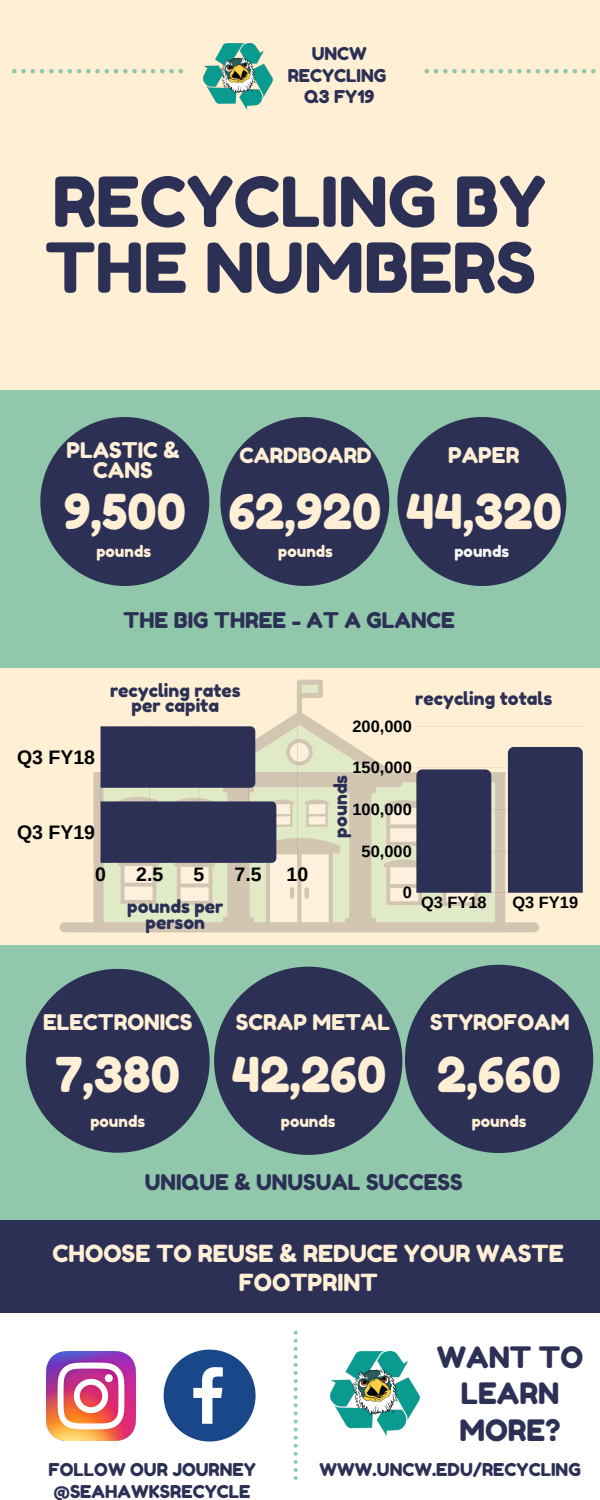
<style>
.page{position:relative;width:600px;height:1500px;background:#fff}
.page>*{position:absolute;margin:0;border:0;box-sizing:border-box;transform-origin:0 0}
.t1{font:68.8px/66px "Fredoka One";color:#2d3055}
.t2{font:48px "Fredoka One";color:#ffefd5}
.t3{font:29.5px/36.8px "Fredoka One";color:#2d3055;text-align:center}
.t4{font:23.6px/29.2px "Fredoka One";color:#ffefd5;text-align:center}
.t5{font:21.6px "Fredoka One";color:#ffefd5}
.t6{font:21.6px "Fredoka One";color:#2d3055}
.t7{font:21px "Fredoka One";color:#ffefd5}
.t8{font:700 19.5px "Arimo";color:#000}
.t9{font:18px/15.8px "Fredoka One";color:#2d3055;text-align:center}
.t10{font:17.7px/21.8px "Fredoka One";color:#2d3055;text-align:center}
.t11{font:700 16.4px "Arimo";color:#000}
.t12{font:15.7px "Fredoka One";color:#ffefd5}
.t13{font:15.7px "Fredoka One";color:#f6f6f6}
</style>
<div class="page">
<div style="left:0;top:945px;width:600px;height:277px;background:#91c8ab"></div>
<div style="left:0;top:1220px;width:600px;height:93px;background:#2d3055"></div>
<div style="left:0;top:668px;width:600px;height:277px;background:#ffefd5"></div>
<div style="left:0;top:390px;width:600px;height:278px;background:#91c8ab"></div>
<svg style="left:40px;top:417px;width:169px;height:169px"></svg>
<svg style="left:220px;top:417px;width:169px;height:169px"></svg>
<svg style="left:397px;top:417px;width:169px;height:169px"></svg>
<svg style="left:294px;top:1331px;width:4px;height:149px"></svg>
<div style="left:0;top:0;width:600px;height:390px;background:#ffefd5"></div>
<svg style="left:12px;top:69px;width:171px;height:5px"></svg>
<svg style="left:425px;top:69px;width:171px;height:5px"></svg>
<img style="left:203px;top:43px;width:69px;height:66px">
<svg style="left:26px;top:965px;width:567px;height:190px"></svg>
<img style="left:330px;top:1351px;width:90px;height:85px">
<img style="left:47px;top:1351px;width:89px;height:89px">
<svg style="left:164px;top:1350px;width:92px;height:92px"></svg>
<svg style="left:60px;top:680px;width:479px;height:252px"></svg>
<hr style="left:100px;top:726px;width:1px;height:137px;background:#000">
<hr style="left:416px;top:726px;width:167px;height:1px;background:#eedfc6">
<hr style="left:416px;top:768px;width:167px;height:1px;background:#000;opacity:.25">
<hr style="left:416px;top:809px;width:167px;height:1px;background:#000;opacity:.25">
<hr style="left:416px;top:851px;width:167px;height:1px;background:#000;opacity:.25">
<hr style="left:416px;top:893px;width:167px;height:1px;background:#000;opacity:.25">
<svg style="left:101px;top:725px;width:394px;height:197px"></svg>
<div style="left:508px;top:747px;width:75px;height:146px;background:#2d3055"></div>
<p class="t10" style="left:288px;top:43px;width:100px">UNCW<br>RECYCLING<br>Q3 FY19</p>
<h1 class="t1" style="left:45px;top:168px;width:502px">RECYCLING BY<br>THE NUMBERS</h1>
<p class="t5" style="left:66px;top:437px;width:115px">PLASTIC &amp;</p>
<p class="t7" style="left:239px;top:443px;width:134px">CARDBOARD</p>
<p class="t5" style="left:93px;top:457px;width:61px">CANS</p>
<h2 class="t2" style="left:228px;top:483px;width:335px">62,920 44,320</h2>
<p class="t5" style="left:448px;top:442px;width:73px">PAPER</p>
<h2 class="t2" style="left:64px;top:483px;width:124px">9,500</h2>
<p class="t12" style="left:96px;top:542px;width:56px">pounds</p>
<p class="t12" style="left:278px;top:542px;width:56px">pounds</p>
<p class="t13" style="left:455px;top:541px;width:56px">pounds</p>
<p class="t6" style="left:124px;top:607px;width:333px">THE BIG THREE - AT A GLANCE</p>
<p class="t8" style="left:17px;top:746px;width:80px">Q3 FY18</p>
<p class="t9" style="left:110px;top:682px;width:132px">recycling rates per capita</p>
<p class="t8" style="left:17px;top:821px;width:80px">Q3 FY19</p>
<p class="t8" style="left:95px;top:864px;width:12px">0</p>
<p class="t8" style="left:136px;top:864px;width:29px">2.5</p>
<p class="t8" style="left:194px;top:864px;width:12px">5</p>
<p class="t8" style="left:235px;top:864px;width:29px">7.5</p>
<p class="t8" style="left:287px;top:864px;width:23px">10</p>
<p class="t9" style="left:127px;top:898px;width:98px">pounds per person</p>
<p class="t9" style="left:415px;top:690px;width:138px">recycling totals</p>
<p class="t11" style="left:353px;top:717px;width:61px">200,000</p>
<p class="t11" style="left:353px;top:759px;width:61px">150,000</p>
<p class="t11" style="left:353px;top:800px;width:61px">100,000</p>
<p class="t11" style="left:362px;top:842px;width:52px">50,000</p>
<p class="t11" style="left:403px;top:883px;width:11px">0</p>
<p class="t9" style="left:333px;top:838px;width:64px;rotate:-90deg">pounds</p>
<p class="t11" style="left:421px;top:893px;width:67px">Q3 FY18</p>
<p class="t11" style="left:513px;top:893px;width:67px">Q3 FY19</p>
<p class="t5" style="left:43px;top:1009px;width:151px">ELECTRONICS</p>
<p class="t5" style="left:236px;top:1009px;width:156px">SCRAP METAL</p>
<p class="t5" style="left:430px;top:1009px;width:141px">STYROFOAM</p>
<h2 class="t2" style="left:55px;top:1046px;width:507px">7,380 42,260 2,660</h2>
<p class="t12" style="left:90px;top:1111px;width:56px">pounds</p>
<p class="t12" style="left:281px;top:1111px;width:56px">pounds</p>
<p class="t12" style="left:472px;top:1111px;width:56px">pounds</p>
<p class="t6" style="left:145px;top:1169px;width:319px">UNIQUE &amp; UNUSUAL SUCCESS</p>
<h3 class="t4" style="left:53px;top:1238px;width:513px">CHOOSE TO REUSE &amp; REDUCE YOUR WASTE<br>FOOTPRINT</h3>
<p class="t10" style="left:49px;top:1459px;width:209px">FOLLOW OUR JOURNEY @SEAHAWKSRECYCLE</p>
<h3 class="t3" style="left:437px;top:1338px;width:148px">WANT TO<br>LEARN<br>MORE?</h3>
<p class="t10" style="left:320px;top:1459px;width:263px">WWW.UNCW.EDU/RECYCLING</p>
</div>
